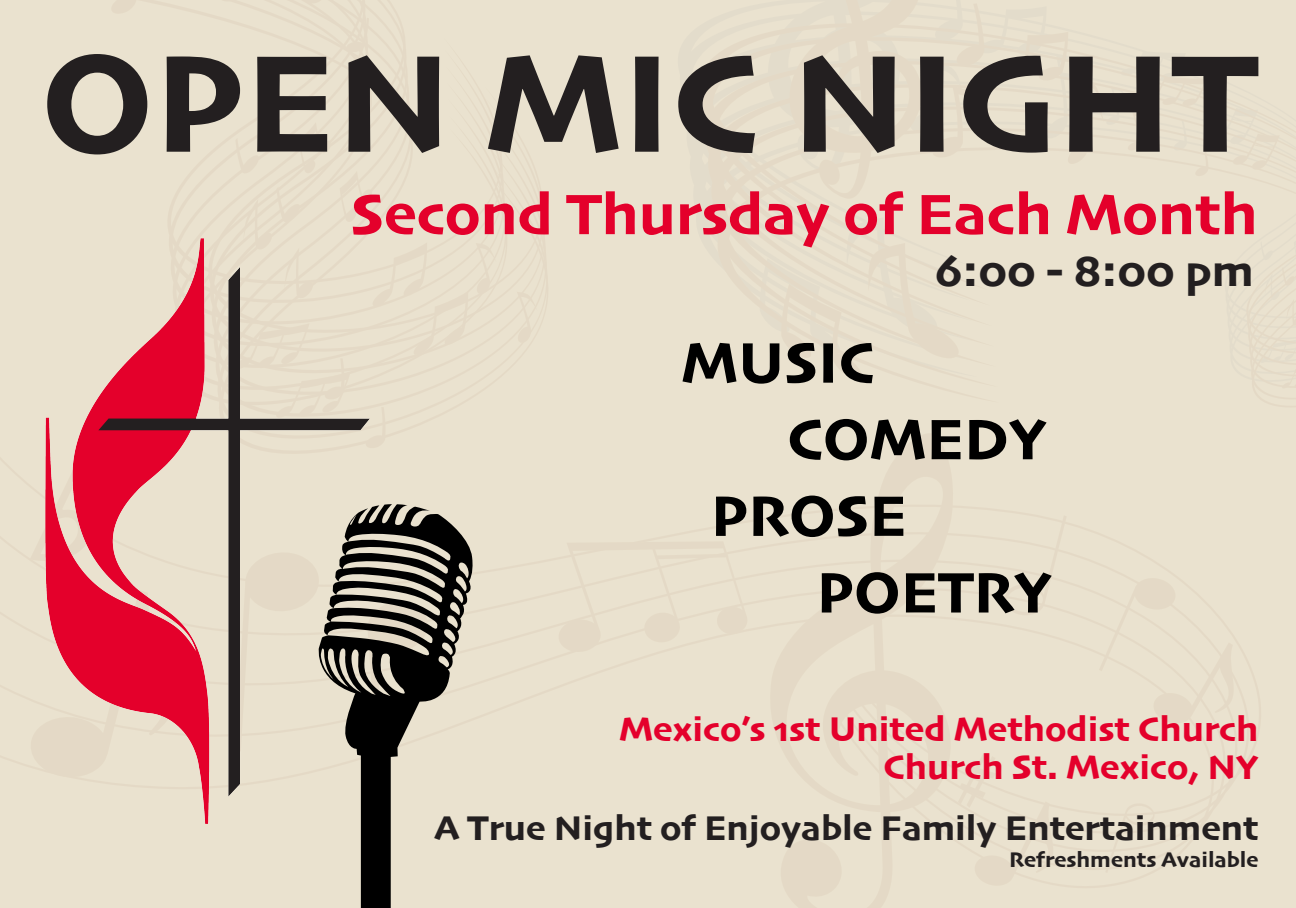
<style>
.page{position:relative;width:1296px;height:908px;background:#fff}
.page>*{position:absolute;margin:0;border:0;box-sizing:border-box;transform-origin:0 0}
.t1{font:145.26px "Skia";color:#231f20}
.t2{font:60px "Skia";color:#000}
.t3{font:59.79px "Skia";color:#e4002b}
.t4{font:45.06px "Skia";color:#231f20}
.t5{font:35.91px/38.1px "Skia";color:#e4002b;text-align:right}
.t6{font:35.91px "Skia";color:#231f20}
.t7{font:22.2px "Skia";color:#231f20}
</style>
<div class="page">
<div style="left:0;top:0;width:1296px;height:907px;background:#eae2cf"></div>
<svg style="left:45px;top:456px;width:1px;height:105px"></svg>
<img style="left:46px;top:238px;width:323px;height:584px">
<svg style="left:235px;top:504px;width:238px;height:403px"></svg>
<h1 class="t1" style="left:41px;top:17px;width:1218px">OPEN MIC NIGHT</h1>
<h3 class="t3" style="left:351px;top:179px;width:909px">Second Thursday of Each Month</h3>
<p class="t4" style="left:935px;top:244px;width:321px">6:00 - 8:00 pm</p>
<h2 class="t2" style="left:681px;top:327px;width:194px">MUSIC</h2>
<h2 class="t2" style="left:787px;top:403px;width:261px">COMEDY</h2>
<h2 class="t2" style="left:711px;top:480px;width:198px">PROSE</h2>
<h2 class="t2" style="left:817px;top:556px;width:236px">POETRY</h2>
<p class="t5" style="left:619px;top:711px;width:641px">Mexico’s 1st United Methodist Church<br>Church St. Mexico, NY</p>
<p class="t6" style="left:435px;top:806px;width:826px">A True Night of Enjoyable Family Entertainment</p>
<p class="t7" style="left:1009px;top:845px;width:251px">Refreshments Available</p>
</div>
